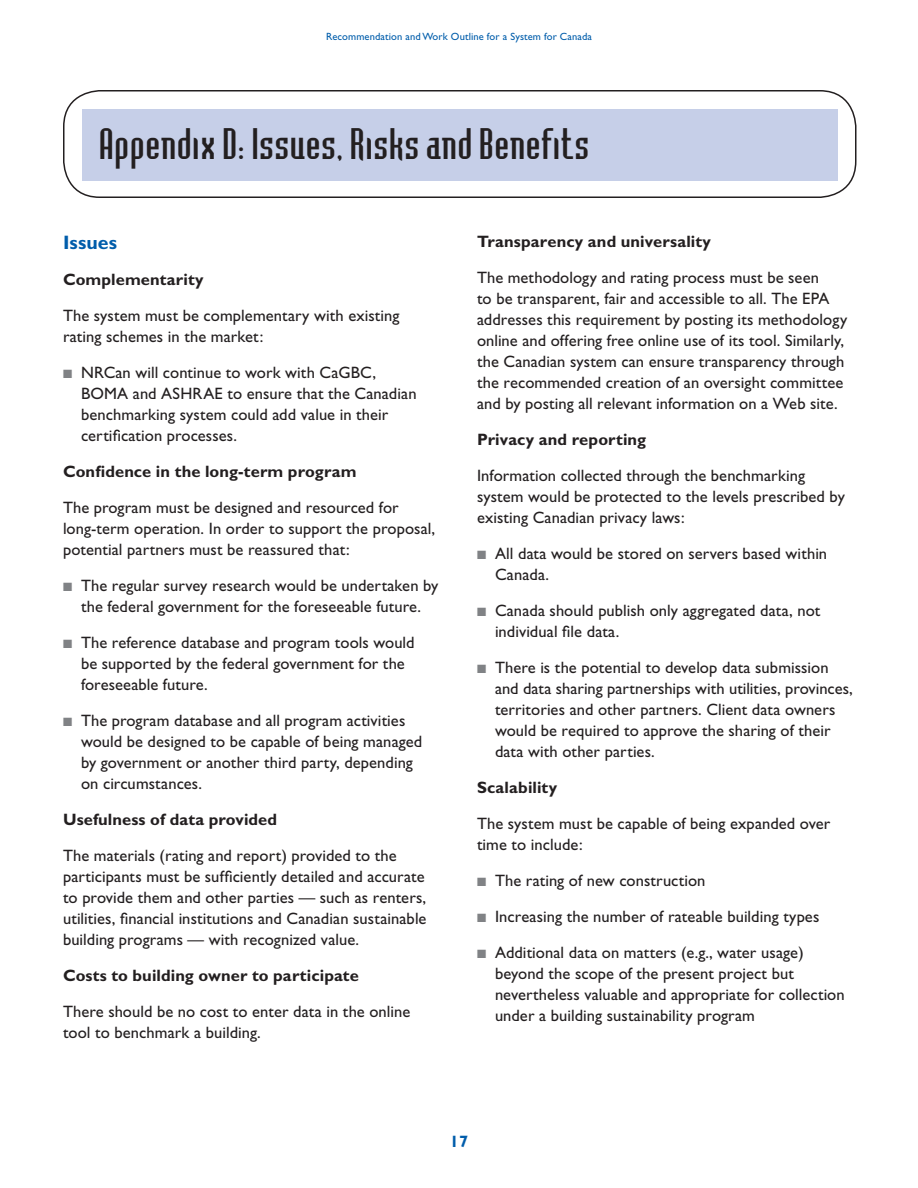
<style>
.page{position:relative;width:918px;height:1188px;background:#fff}
.page>*{position:absolute;margin:0;border:0;box-sizing:border-box;transform-origin:0 0}
.t1{font:40.5px "Badloc";letter-spacing:.03em;color:#231f20}
.t2{font:700 19.5px "Gill Sans";letter-spacing:.005em;color:#015dab}
.t3{font:16.5px/21px "Gill Sans";letter-spacing:.005em;color:#231f20}
.t4{font:700 16.5px "Gill Sans";letter-spacing:.005em;color:#231f20}
.t5{font:700 16.5px "Gill Sans";color:#015dab}
.t6{font:10.5px "Gill Sans";letter-spacing:.01em;color:#015dab}
.s1{color:#808285}
</style>
<div class="page">
<div style="left:63px;top:90px;width:793px;height:108px;border:2px solid #231f20;border-radius:36px"></div>
<div style="left:82px;top:109px;width:756px;height:72px;background:#c6cfe8"></div>
<p class="t6" style="left:326px;top:32px;width:267px">Recommendation and Work Outline for a System for Canada</p>
<h1 class="t1" style="left:99px;top:128px;width:491px">Appendix D: Issues, Risks and Benefits</h1>
<p class="t2" style="left:63px;top:236px;width:56px">Issues</p>
<p class="t4" style="left:63px;top:274px;width:142px">Complementarity</p>
<p class="t3" style="left:63px;top:307px;width:338px">The system must be complementary with existing rating schemes in the market:</p>
<p class="t3" style="left:81px;top:364px;width:337px;text-indent:-18px"><span class="s1">■</span> NRCan will continue to work with CaGBC, BOMA and ASHRAE to ensure that the Canadian benchmarking system could add value in their certification processes.</p>
<p class="t4" style="left:63px;top:466px;width:295px">Confidence in the long-term program</p>
<p class="t3" style="left:63px;top:499px;width:374px">The program must be designed and resourced for long-term operation. In order to support the proposal, potential partners must be reassured that:</p>
<p class="t3" style="left:63px;top:577px;width:377px;text-align:center"><span class="s1">■</span> The regular survey research would be undertaken by the federal government for the foreseeable future.</p>
<p class="t3" style="left:81px;top:634px;width:335px;text-indent:-18px"><span class="s1">■</span> The reference database and program tools would be supported by the federal government for the foreseeable future.</p>
<p class="t3" style="left:81px;top:712px;width:343px;text-indent:-18px"><span class="s1">■</span> The program database and all program activities would be designed to be capable of being managed by government or another third party, depending on circumstances.</p>
<p class="t4" style="left:63px;top:814px;width:216px">Usefulness of data provided</p>
<p class="t3" style="left:63px;top:847px;width:365px">The materials (rating and report) provided to the participants must be sufficiently detailed and accurate to provide them and other parties — such as renters, utilities, financial institutions and Canadian sustainable building programs — with recognized value.</p>
<p class="t4" style="left:63px;top:970px;width:297px">Costs to building owner to participate</p>
<p class="t3" style="left:63px;top:1003px;width:349px">There should be no cost to enter data in the online tool to benchmark a building.</p>
<p class="t4" style="left:477px;top:235px;width:236px">Transparency and universality</p>
<p class="t3" style="left:477px;top:268px;width:372px">The methodology and rating process must be seen<br>to be transparent, fair and accessible to all. The EPA addresses this requirement by posting its methodology online and offering free online use of its tool. Similarly, the Canadian system can ensure transparency through the recommended creation of an oversight committee and by posting all relevant information on a Web site.</p>
<p class="t4" style="left:477px;top:433px;width:171px">Privacy and reporting</p>
<p class="t3" style="left:477px;top:466px;width:369px">Information collected through the benchmarking system would be protected to the levels prescribed by existing Canadian privacy laws:</p>
<p class="t3" style="left:495px;top:544px;width:334px;text-indent:-18px"><span class="s1">■</span> All data would be stored on servers based within<br>Canada.</p>
<p class="t3" style="left:495px;top:601px;width:327px;text-indent:-18px"><span class="s1">■</span> Canada should publish only aggregated data, not individual file data.</p>
<p class="t3" style="left:495px;top:658px;width:359px;text-indent:-18px"><span class="s1">■</span> There is the potential to develop data submission and data sharing partnerships with utilities, provinces, territories and other partners. Client data owners would be required to approve the sharing of their data with other parties.</p>
<p class="t4" style="left:477px;top:781px;width:82px">Scalability</p>
<p class="t3" style="left:477px;top:814px;width:355px">The system must be capable of being expanded over time to include:</p>
<p class="t3" style="left:477px;top:871px;width:230px"><span class="s1">■</span> The rating of new construction</p>
<p class="t3" style="left:477px;top:907px;width:344px"><span class="s1">■</span> Increasing the number of rateable building types</p>
<p class="t3" style="left:495px;top:943px;width:351px;text-indent:-18px"><span class="s1">■</span> Additional data on matters (e.g., water usage) beyond the scope of the present project but nevertheless valuable and appropriate for collection under a building sustainability program</p>
<p class="t5" style="left:450px;top:1135px;width:20px">17</p>
</div>
